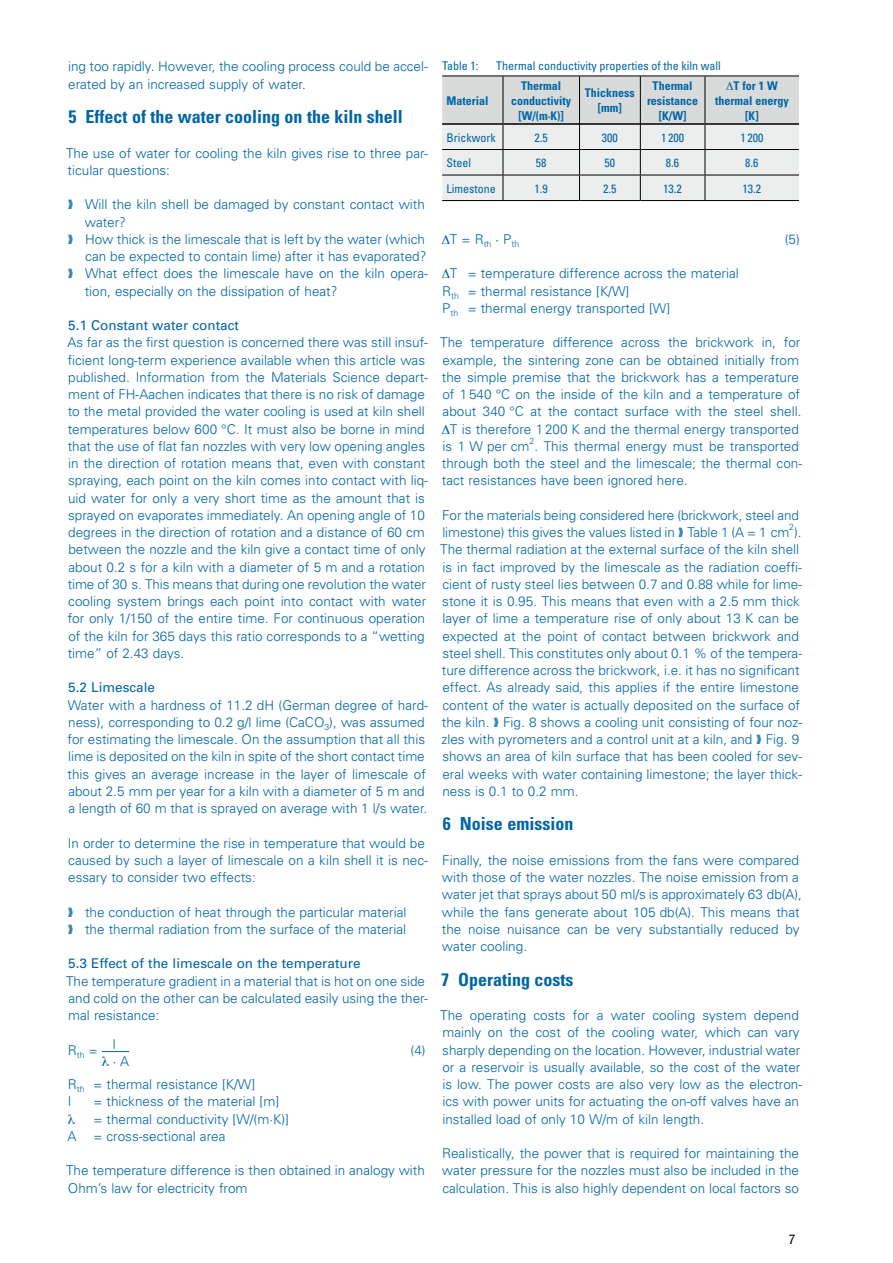
<style>
.page{position:relative;width:893px;height:1263px;background:#fff}
.page>*{position:absolute;margin:0;border:0;box-sizing:border-box;transform-origin:0 0}
.t1{font:700 condensed 18px "Univers";color:#0065a5}
.t2{font:300 13.5px/17.2px "Univers";color:#0065a5}
.t3{font:13.5px "Univers";color:#0065a5}
.t4{font:13.5px "Caslon";color:#0065a5}
.t5{font:condensed 12px "Univers";color:#0065a5}
.t6{font:700 condensed 12px/15px "Univers";color:#0065a5;text-align:center}
.t7{font:300 8.7px "Univers";color:#0065a5}
.s1{font-family:"Univers";font-weight:300}
.s2{font-family:"Caslon";font-weight:400}
</style>
<div class="page">
<svg style="left:102px;top:1051px;width:27px;height:2px"></svg>
<svg style="left:442px;top:76px;width:357px;height:125px;background:#d9dada"></svg>
<p class="t2" style="left:68px;top:58px;width:361px">ing too rapidly. However, the cooling process could be accel&shy;erated by an increased supply of water.</p>
<h1 class="t1" style="left:69px;top:106px;width:336px">5 Effect of the water cooling on the kiln shell</h1>
<p class="t2" style="left:66px;top:144px;width:363px">The use of water for cooling the kiln gives rise to three par&shy;ticular questions:</p>
<p class="t2" style="left:85px;top:196px;width:345px">Will the kiln shell be damaged by constant contact with water?<br>How thick is the limescale that is left by the water (which can be expected to contain lime) after it has evaporated?<br>What effect does the limescale have on the kiln opera&shy;tion, especially on the dissipation of heat?</p>
<p class="t3" style="left:68px;top:317px;width:172px">5.1 Constant water contact</p>
<p class="t2" style="left:68px;top:334px;width:362px">As far as the first question is concerned there was still insuf&shy;ficient long-term experience available when this article was published. Information from the Materials Science depart&shy;ment of FH-Aachen indicates that there is no risk of damage to the metal provided the water cooling is used at kiln shell temperatures below 600 °C. It must also be borne in mind that the use of flat fan nozzles with very low opening angles in the direction of rotation means that, even with constant spraying, each point on the kiln comes into contact with liq&shy;uid water for only a very short time as the amount that is sprayed on evaporates immediately. An opening angle of 10 degrees in the direction of rotation and a distance of 60 cm between the nozzle and the kiln give a contact time of only about 0.2 s for a kiln with a diameter of 5 m and a rotation time of 30 s. This means that during one revolution the water cooling system brings each point into contact with water for only 1/150 of the entire time. For continuous operation of the kiln for 365 days this ratio corresponds to a “wetting time” of 2.43 days.</p>
<p class="t3" style="left:68px;top:680px;width:88px">5.2 Limescale</p>
<p class="t2" style="left:68px;top:696px;width:362px">Water with a hardness of 11.2 dH (German degree of hard&shy;ness), corresponding to 0.2 g/l lime (CaCO<sub>3</sub>), was assumed for estimating the limescale. On the assumption that all this lime is deposited on the kiln in spite of the short contact time this gives an average increase in the layer of limescale of about 2.5 mm per year for a kiln with a diameter of 5 m and a length of 60 m that is sprayed on average with 1 l/s water.</p>
<p class="t2" style="left:68px;top:834px;width:362px">In order to determine the rise in temperature that would be caused by such a layer of limescale on a kiln shell it is nec&shy;essary to consider two effects:</p>
<p class="t2" style="left:85px;top:903px;width:323px">the conduction of heat through the particular material the thermal radiation from the surface of the material</p>
<p class="t3" style="left:68px;top:956px;width:294px">5.3 Effect of the limescale on the temperature</p>
<p class="t2" style="left:66px;top:972px;width:363px">The temperature gradient in a material that is hot on one side and cold on the other can be calculated easily using the ther&shy;mal resistance:</p>
<p class="t2" style="left:68px;top:1041px;width:49px">R<sub>th</sub> = l</p>
<p class="t4" style="left:113px;top:1054px;width:18px">· <span class="s1">A</span></p>
<p class="t2" style="left:411px;top:1041px;width:17px">(4)</p>
<p class="t2" style="left:68px;top:1076px;width:189px">R<sub>th</sub> = thermal resistance [K/W] l</p>
<p class="t2" style="left:94px;top:1093px;width:197px">= thickness of the material [m] = thermal conductivity [W/(m∙K)]</p>
<p class="t2" style="left:67px;top:1127px;width:11px">A</p>
<p class="t2" style="left:94px;top:1127px;width:133px">= cross-sectional area</p>
<p class="t2" style="left:66px;top:1162px;width:360px">The temperature difference is then obtained in analogy with<br>Ohm’s law for electricity from</p>
<p class="t5" style="left:442px;top:58px;width:38px">Table 1:</p>
<p class="t5" style="left:496px;top:58px;width:226px">Thermal conductivity properties of the kiln wall</p>
<p class="t6" style="left:446px;top:93px;width:43px">Material</p>
<p class="t6" style="left:511px;top:78px;width:61px">Thermal conductivity [W/(m∙K)]</p>
<p class="t6" style="left:585px;top:85px;width:51px">Thickness [mm]</p>
<p class="t6" style="left:647px;top:78px;width:53px">Thermal resistance [K/W]</p>
<p class="t6" style="left:734px;top:78px;width:46px">T for 1 W</p>
<p class="t6" style="left:715px;top:93px;width:75px">thermal energy</p>
<p class="t6" style="left:745px;top:108px;width:15px">[K]</p>
<p class="t5" style="left:446px;top:130px;width:51px">Brickwork</p>
<p class="t5" style="left:535px;top:130px;width:15px">2.5</p>
<p class="t5" style="left:602px;top:130px;width:17px">300</p>
<p class="t5" style="left:661px;top:130px;width:24px">1 200</p>
<p class="t5" style="left:741px;top:130px;width:24px">1 200</p>
<p class="t5" style="left:446px;top:155px;width:26px">Steel</p>
<p class="t5" style="left:536px;top:155px;width:12px">58</p>
<p class="t5" style="left:605px;top:155px;width:12px">50</p>
<p class="t5" style="left:666px;top:155px;width:15px">8.6</p>
<p class="t5" style="left:745px;top:155px;width:15px">8.6</p>
<p class="t5" style="left:446px;top:181px;width:51px">Limestone</p>
<p class="t5" style="left:535px;top:181px;width:15px">1.9</p>
<p class="t5" style="left:603px;top:181px;width:15px">2.5</p>
<p class="t5" style="left:663px;top:181px;width:20px">13.2</p>
<p class="t5" style="left:743px;top:181px;width:20px">13.2</p>
<p class="t2" style="left:450px;top:230px;width:71px">T = R<sub>th</sub> <span class="s2">·</span> P<sub>th</sub></p>
<p class="t2" style="left:785px;top:230px;width:17px">(5)</p>
<p class="t2" style="left:442px;top:265px;width:298px;text-indent:8px">T = temperature difference across the material<br>R<sub>th</sub> = thermal resistance [K/W]<br>P<sub>th</sub> = thermal energy transported [W]</p>
<p class="t2" style="left:440px;top:334px;width:363px;text-align:center">The temperature difference across the brickwork in, for example, the sintering zone can be obtained initially from the simple premise that the brickwork has a temperature of 1540 °C on the inside of the kiln and a temperature of about 340 °C at the contact surface with the steel shell.<br>T is therefore 1200 K and the thermal energy transported is 1 W per cm . This thermal energy must be transported</p>
<p class="t7" style="left:529px;top:436px;width:6px">2</p>
<p class="t2" style="left:442px;top:455px;width:362px">through both the steel and the limescale; the thermal con&shy;tact resistances have been ignored here.</p>
<p class="t2" style="left:442px;top:506px;width:361px">For the materials being considered here (brickwork, steel and limestone) this gives the values listed in Table 1 (A = 1 cm ).</p>
<p class="t7" style="left:789px;top:522px;width:6px">2</p>
<p class="t2" style="left:440px;top:541px;width:363px">The thermal radiation at the external surface of the kiln shell is in fact improved by the limescale as the radiation coeffi&shy;cient of rusty steel lies between 0.7 and 0.88 while for lime&shy;stone it is 0.95. This means that even with a 2.5 mm thick layer of lime a temperature rise of only about 13 K can be expected at the point of contact between brickwork and steel shell. This constitutes only about 0.1 % of the tempera&shy;ture difference across the brickwork, i.e. it has no significant effect. As already said, this applies if the entire limestone content of the water is actually deposited on the surface of the kiln. Fig. 8 shows a cooling unit consisting of four noz&shy;zles with pyrometers and a control unit at a kiln, and Fig. 9 shows an area of kiln surface that has been cooled for sev&shy;eral weeks with water containing limestone; the layer thick&shy;ness is 0.1 to 0.2 mm.</p>
<h1 class="t1" style="left:443px;top:813px;width:132px">6 Noise emission</h1>
<p class="t2" style="left:442px;top:851px;width:362px">Finally, the noise emissions from the fans were compared with those of the water nozzles. The noise emission from a water jet that sprays about 50 ml/s is approximately 63 db(A), while the fans generate about 105 db(A). This means that the noise nuisance can be very substantially reduced by water cooling.</p>
<h1 class="t1" style="left:441px;top:968px;width:134px">7 Operating costs</h1>
<p class="t2" style="left:440px;top:1007px;width:363px">The operating costs for a water cooling system depend mainly on the cost of the cooling water, which can vary sharply depending on the location. However, industrial water or a reservoir is usually available, so the cost of the water is low. The power costs are also very low as the electron&shy;ics with power units for actuating the on-off valves have an installed load of only 10 W/m of kiln length.</p>
<p class="t2" style="left:442px;top:1145px;width:359px;text-align:justify">Realistically, the power that is required for maintaining the water pressure for the nozzles must also be included in the calculation. This is also highly dependent on local factors so</p>
</div>
